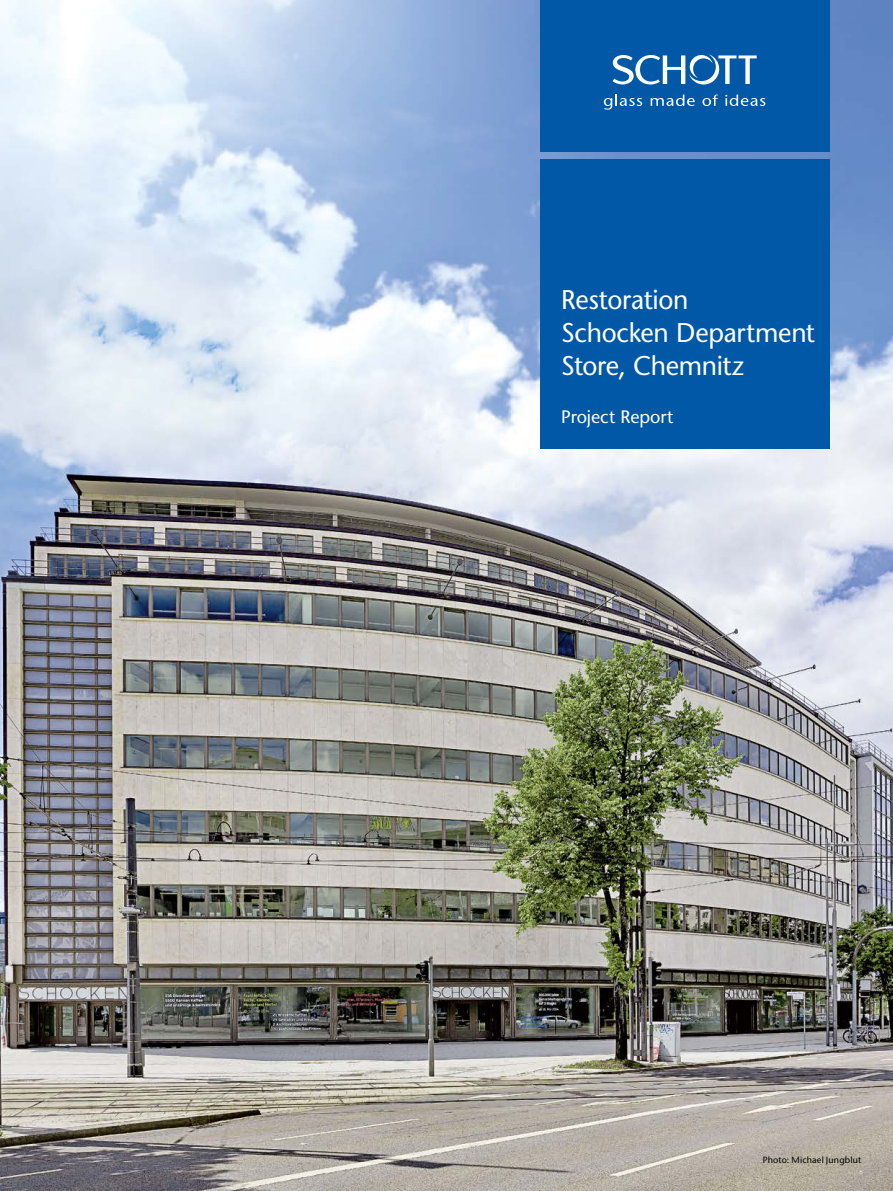
<style>
.page{position:relative;width:893px;height:1191px;background:#fff}
.page>*{position:absolute;margin:0;border:0;box-sizing:border-box;transform-origin:0 0}
.t1{font:500 27px/33px "Stone Sans Std";letter-spacing:-.01em;color:#fff}
.t2{font:500 18px "Stone Sans Std";letter-spacing:-.005em;color:#fff}
.t3{font:500 9px "Stone Sans Std";letter-spacing:.02em;color:#000}
</style>
<div class="page">
<img style="left:0;top:0;width:893px;height:1191px">
<div style="left:540px;top:0;width:289px;height:151px;background:#0058a6"></div>
<svg style="left:613px;top:54px;width:144px;height:30px"></svg>
<svg style="left:604px;top:95px;width:38px;height:15px"></svg>
<svg style="left:651px;top:95px;width:44px;height:11px"></svg>
<svg style="left:702px;top:95px;width:16px;height:11px"></svg>
<svg style="left:725px;top:95px;width:40px;height:11px"></svg>
<div style="left:540px;top:159px;width:289px;height:290px;background:#0058a6"></div>
<p class="t1" style="left:561px;top:283px;width:255px">Restoration<br>Schocken Department<br>Store, Chemnitz</p>
<p class="t2" style="left:561px;top:406px;width:114px">Project Report</p>
<p class="t3" style="left:763px;top:1154px;width:100px">Photo: Michael Jungblut</p>
</div>
